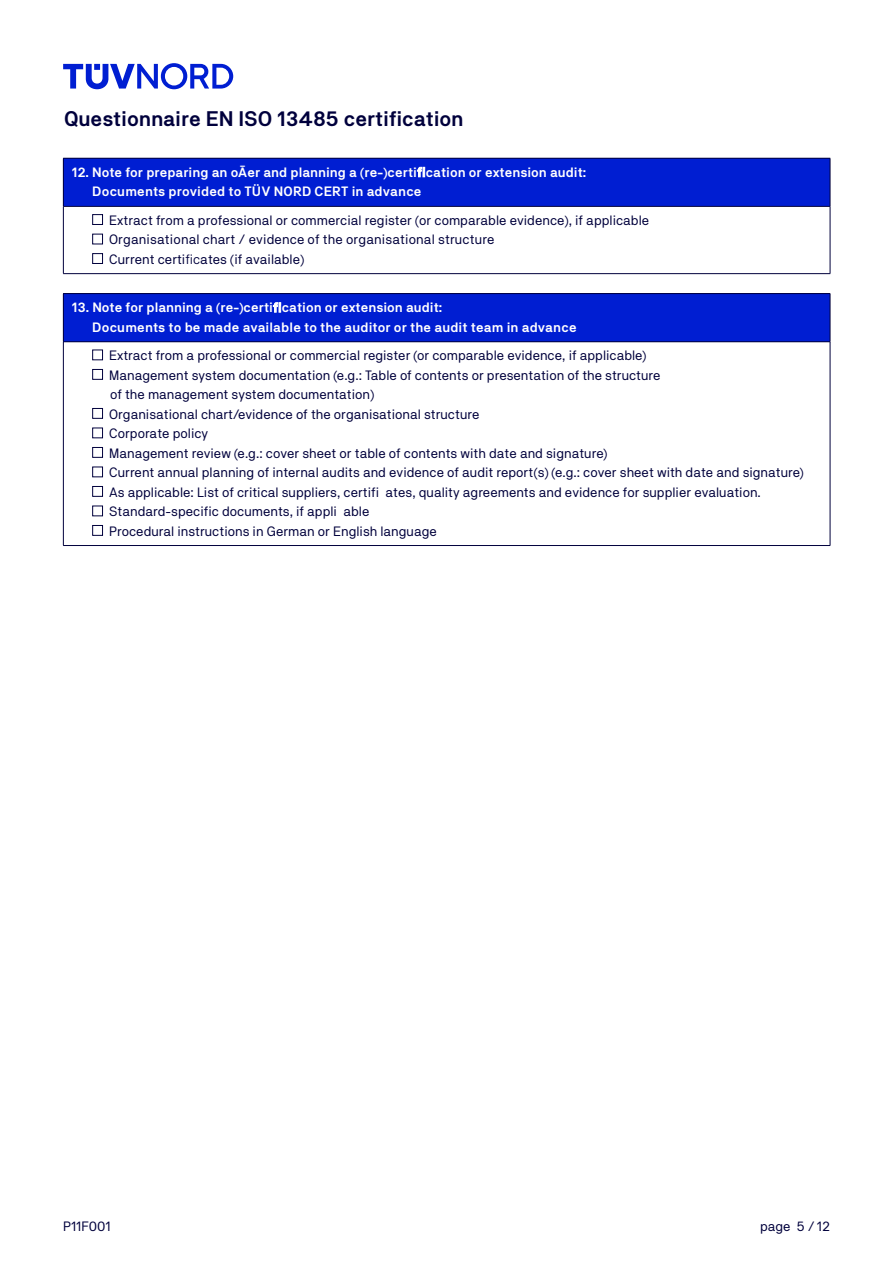
<style>
.page{position:relative;width:893px;height:1263px;background:#fff}
.page>*{position:absolute;margin:0;border:0;box-sizing:border-box;transform-origin:0 0}
.t1{font:600 21px "TNG Pro";letter-spacing:-.005em;color:#00003c}
.t2{font:13.5px/19.5px "TNG Pro";color:#00003c}
.t3{font:600 13.5px/19.4px "TNG Pro";color:#fff}
.s1{font-style:inherit}
</style>
<div class="page">
<svg style="left:63px;top:63px;width:170px;height:26px"></svg>
<div style="left:63px;top:158px;width:767px;height:48px;background:#001ed2"></div>
<hr style="left:63px;top:158px;width:767px;height:1px;background:#00003c">
<hr style="left:63px;top:158px;width:1px;height:48px;background:#00003c">
<hr style="left:830px;top:158px;width:1px;height:48px;background:#00003c">
<hr style="left:63px;top:206px;width:767px;height:1px;background:#00003c">
<hr style="left:63px;top:207px;width:1px;height:66px;background:#00003c">
<hr style="left:830px;top:207px;width:1px;height:66px;background:#00003c">
<hr style="left:63px;top:273px;width:767px;height:1px;background:#00003c">
<div style="left:92px;top:214px;width:11px;height:11px;border:1px solid #00003c"></div>
<div style="left:92px;top:234px;width:11px;height:10px;border:1px solid #00003c"></div>
<div style="left:92px;top:253px;width:11px;height:11px;border:1px solid #00003c"></div>
<div style="left:63px;top:294px;width:767px;height:48px;background:#001ed2"></div>
<hr style="left:63px;top:293px;width:767px;height:1px;background:#00003c">
<hr style="left:63px;top:294px;width:1px;height:47px;background:#00003c">
<hr style="left:830px;top:294px;width:1px;height:47px;background:#00003c">
<hr style="left:63px;top:341px;width:767px;height:1px;background:#00003c">
<hr style="left:63px;top:342px;width:1px;height:203px;background:#00003c">
<hr style="left:830px;top:342px;width:1px;height:203px;background:#00003c">
<hr style="left:63px;top:545px;width:767px;height:1px;background:#00003c">
<div style="left:92px;top:350px;width:11px;height:10px;border:1px solid #00003c"></div>
<div style="left:92px;top:369px;width:11px;height:11px;border:1px solid #00003c"></div>
<div style="left:92px;top:408px;width:11px;height:11px;border:1px solid #00003c"></div>
<div style="left:92px;top:428px;width:11px;height:10px;border:1px solid #00003c"></div>
<div style="left:92px;top:447px;width:11px;height:11px;border:1px solid #00003c"></div>
<div style="left:92px;top:467px;width:11px;height:10px;border:1px solid #00003c"></div>
<div style="left:92px;top:486px;width:11px;height:11px;border:1px solid #00003c"></div>
<div style="left:92px;top:506px;width:11px;height:10px;border:1px solid #00003c"></div>
<div style="left:92px;top:525px;width:11px;height:11px;border:1px solid #00003c"></div>
<h1 class="t1" style="left:64px;top:106px;width:401px">Questionnaire EN ISO 13485 certification</h1>
<p class="t3" style="left:92px;top:162px;width:496px;text-indent:-20px">12. Note for preparing an oĀer and planning a (re-)certification or extension audit:<br>Documents provided to TÜV NORD CERT in advance</p>
<p class="t2" style="left:109px;top:210px;width:542px">Extract from a professional or commercial register (or comparable evidence), if applicable<br>Organisational chart / evidence of the organisational structure<br>Current certi<span class="s1">fic</span>ates (if available)</p>
<p class="t3" style="left:92px;top:297px;width:486px;text-indent:-20px">13. Note for planning a (re-)certification or extension audit:<br>Documents to be made available to the auditor or the audit team in advance</p>
<p class="t2" style="left:109px;top:345px;width:696px">Extract from a professional or commercial register (or comparable evidence, if applicable)<br>Management system documentation (e.g.: Table of contents or presentation of the structure<br>of the management system documentation)<br>Organisational chart/evidence of the organisational structure<br>Corporate policy<br>Management review (e.g.: cover sheet or table of contents with date and signature)<br>Current annual planning of internal audits and evidence of audit report(s) (e.g.: cover sheet with date and signature)<br>As applicable: List of critical suppliers, certifi ates, quality agreements and evidence for supplier evaluation.<br>Standard-specific documents, if appli able<br>Procedural instructions in German or English language</p>
<p class="t2" style="left:63px;top:1216px;width:49px">P11F001</p>
<p class="t2" style="left:760px;top:1216px;width:71px">page 5 / 12</p>
</div>
